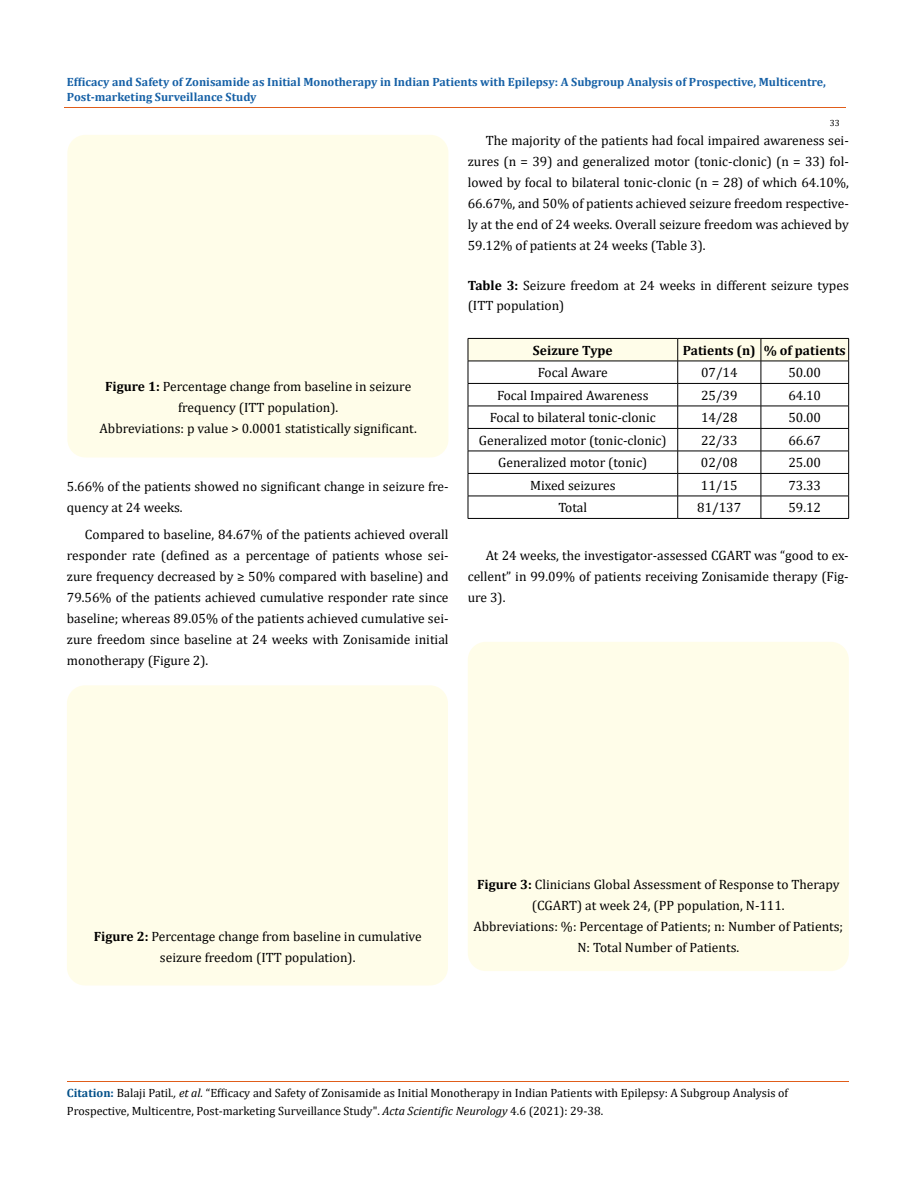
<style>
.page{position:relative;width:917px;height:1188px;background:#fff}
.page>*{position:absolute;margin:0;border:0;box-sizing:border-box;transform-origin:0 0}
.t1{font:13.5px/21px "Cambria";color:#000;text-align:center}
.t2{font:700 13.5px "Cambria";color:#000}
.t3{font:12px/18px "Cambria";color:#000}
.t4{font:700 12px/15px "Cambria";color:#1560a6}
.t5{font:9px "Cambria";color:#000}
.s1{font-weight:700}
.s2{font-weight:700;color:#035089}
.s3{font-style:italic}
</style>
<div class="page">
<hr style="left:64px;top:108px;width:781px;height:1px;background:#e05d1a">
<hr style="left:67px;top:1082px;width:781px;height:1px;background:#e05d1a">
<div style="left:67px;top:135px;width:381px;height:323px;background:#fffde9;border-radius:18px"></div>
<div style="left:67px;top:685px;width:381px;height:301px;background:#fffde9;border-radius:18px"></div>
<svg style="left:467px;top:338px;width:382px;height:180px"></svg>
<hr style="left:468px;top:518px;width:209px;height:1px;background:#000">
<hr style="left:677px;top:518px;width:84px;height:1px;background:#000">
<hr style="left:760px;top:518px;width:88px;height:1px;background:#000">
<div style="left:468px;top:642px;width:380px;height:329px;background:#fffde9;border-radius:18px"></div>
<p class="t4" style="left:67px;top:74px;width:760px">Efficacy and Safety of Zonisamide as Initial Monotherapy in Indian Patients with Epilepsy: A Subgroup Analysis of Prospective, Multicentre,<br>Post-marketing Surveillance Study</p>
<p class="t1" style="left:100px;top:375px;width:318px"><span class="s1">Figure 1:</span> Percentage change from baseline in seizure frequency (ITT population).<br>Abbreviations: p value &gt; 0.0001 statistically significant.</p>
<p class="t1" style="left:67px;top:475px;width:383px;text-align:left">5.66% of the patients showed no significant change in seizure fre&shy;quency at 24 weeks.</p>
<p class="t1" style="left:67px;top:523px;width:383px;text-align:justify;text-indent:18px">Compared to baseline, 84.67% of the patients achieved overall responder rate (defined as a percentage of patients whose sei&shy;zure frequency decreased by ≥ 50% compared with baseline) and 79.56% of the patients achieved cumulative responder rate since baseline; whereas 89.05% of the patients achieved cumulative sei&shy;zure freedom since baseline at 24 weeks with Zonisamide initial monotherapy (Figure 2).</p>
<p class="t5" style="left:829px;top:118px;width:11px">33</p>
<p class="t1" style="left:468px;top:130px;width:382px;text-align:justify;text-indent:18px">The majority of the patients had focal impaired awareness sei&shy;zures (n = 39) and generalized motor (tonic-clonic) (n = 33) fol&shy;lowed by focal to bilateral tonic-clonic (n = 28) of which 64.10%, 66.67%, and 50% of patients achieved seizure freedom respective&shy;ly at the end of 24 weeks. Overall seizure freedom was achieved by 59.12% of patients at 24 weeks (Table 3).</p>
<p class="t1" style="left:468px;top:275px;width:382px;line-height:20.2px;text-align:left"><span class="s1">Table 3:</span> Seizure freedom at 24 weeks in different seizure types (ITT population)</p>
<p class="t2" style="left:533px;top:341px;width:81px">Seizure Type</p>
<p class="t2" style="left:682px;top:341px;width:164px">Patients (n) % of patients</p>
<p class="t1" style="left:538px;top:362px;width:71px">Focal Aware</p>
<p class="t1" style="left:701px;top:362px;width:38px">07/14</p>
<p class="t1" style="left:788px;top:362px;width:34px">50.00</p>
<p class="t1" style="left:497px;top:385px;width:153px">Focal Impaired Awareness</p>
<p class="t1" style="left:701px;top:385px;width:38px">25/39</p>
<p class="t1" style="left:788px;top:385px;width:34px">64.10</p>
<p class="t1" style="left:490px;top:407px;width:168px">Focal to bilateral tonic-clonic</p>
<p class="t1" style="left:701px;top:407px;width:38px">14/28</p>
<p class="t1" style="left:788px;top:407px;width:34px">50.00</p>
<p class="t1" style="left:479px;top:430px;width:189px">Generalized motor (tonic-clonic)</p>
<p class="t1" style="left:701px;top:430px;width:38px">22/33</p>
<p class="t1" style="left:788px;top:430px;width:34px">66.67</p>
<p class="t1" style="left:498px;top:452px;width:151px">Generalized motor (tonic)</p>
<p class="t1" style="left:701px;top:452px;width:38px">02/08</p>
<p class="t1" style="left:788px;top:452px;width:34px">25.00</p>
<p class="t1" style="left:530px;top:475px;width:87px">Mixed seizures</p>
<p class="t1" style="left:701px;top:475px;width:38px">11/15</p>
<p class="t1" style="left:788px;top:475px;width:34px">73.33</p>
<p class="t1" style="left:558px;top:497px;width:30px">Total</p>
<p class="t1" style="left:697px;top:497px;width:46px">81/137</p>
<p class="t1" style="left:788px;top:497px;width:34px">59.12</p>
<p class="t1" style="left:467px;top:544px;width:382px;text-align:justify;text-indent:18px">At 24 weeks, the investigator-assessed CGART was “good to ex&shy;cellent” in 99.09% of patients receiving Zonisamide therapy (Fig&shy;ure 3).</p>
<p class="t1" style="left:94px;top:926px;width:329px"><span class="s1">Figure 2:</span> Percentage change from baseline in cumulative seizure freedom (ITT population).</p>
<p class="t1" style="left:473px;top:874px;width:371px"><span class="s1">Figure 3:</span> Clinicians Global Assessment of Response to Therapy (CGART) at week 24, (PP population, N-111.<br>Abbreviations: %: Percentage of Patients; n: Number of Patients; N: Total Number of Patients.</p>
<p class="t3" style="left:67px;top:1084px;width:722px"><span class="s2">Citation:</span> Balaji Patil<span class="s3">., et al.</span> “Efficacy and Safety of Zonisamide as Initial Monotherapy in Indian Patients with Epilepsy: A Subgroup Analysis of<br>Prospective, Multicentre, Post-marketing Surveillance Study". <span class="s3">Acta Scientific Neurology</span> 4.6 (2021): 29-38.</p>
</div>
